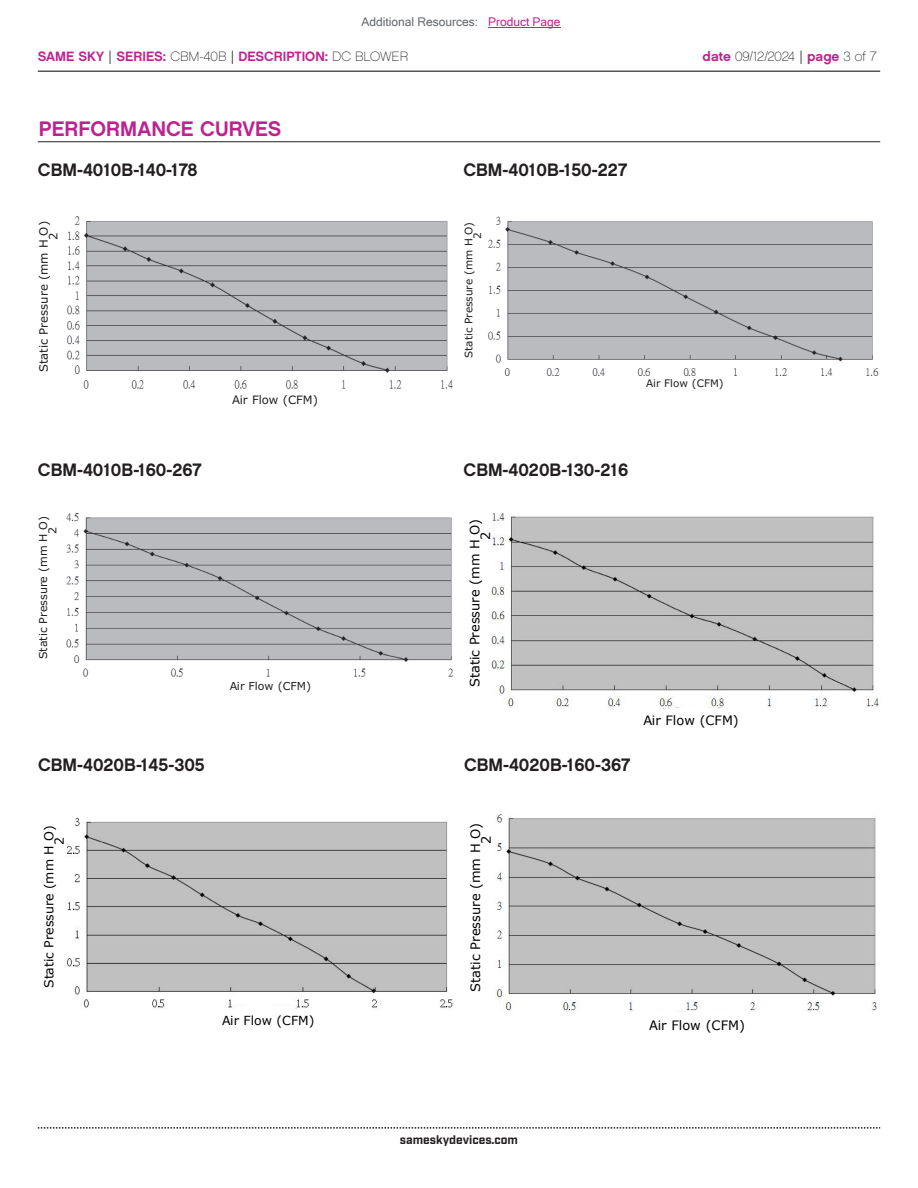
<style>
.page{position:relative;width:918px;height:1188px;background:#fff}
.page>*{position:absolute;margin:0;border:0;box-sizing:border-box;transform-origin:0 0}
.t1{font:21px "Chalet New York Nineteen Sixty";color:#bd238f}
.t2{font:18px "Chalet New York Nineteen Sixty";color:#231f20}
.t3{font:13.5px "Chalet New York Nineteen Sixty";color:#bd238f}
.t4{font:13.5px "Chalet Paris Nineteen Sixty";letter-spacing:-.005em;color:#231f20}
.t5{font:12.9px/10.6px "Verdana";color:#000}
.t6{font:12.45px/10.4px "Verdana";color:#000}
.t7{font:12px "Microsoft Sans Serif";color:#63676b}
.t8{font:700 12px "Industry";color:#231f20}
.t9{font:11.55px/9.6px "Verdana";color:#231f20}
.t10{font:10.95px/9px "Verdana";color:#231f20}
.t11{font:10.5px/8.6px "Verdana";color:#231f20}
.s1{color:#bd238f}
.s2{font-family:"Industry";color:#231f20}
.s3{font-family:"Chalet Paris Nineteen Sixty";color:#231f20}
.s4{font-family:"Chalet New York Nineteen Sixty";color:#bd238f}
.s5{font-family:"Industry"}
</style>
<div class="page">
<hr style="left:38px;top:71px;width:842px;height:1px;background:#231f20">
<svg style="left:38px;top:1127px;width:842px;height:2px"></svg>
<hr style="left:38px;top:141px;width:842px;height:1px;background:#231f20">
<img style="left:66px;top:513px;width:388px;height:164px">
<img style="left:488px;top:216px;width:391px;height:160px">
<img style="left:67px;top:216px;width:386px;height:173px">
<img style="left:492px;top:513px;width:387px;height:195px">
<img style="left:495px;top:814px;width:383px;height:198px">
<img style="left:66px;top:817px;width:387px;height:193px">
<hr style="left:488px;top:27px;width:73px;height:1px;background:#bd238f">
<p class="t7" style="left:362px;top:15px;width:201px">Additional Resources: <span class="s1">Product Page</span></p>
<p class="t3" style="left:38px;top:47px;width:372px">SAME SKY <span class="s2">|</span> SERIES: <span class="s3">CBM-40B</span> <span class="s2">|</span> DESCRIPTION: <span class="s3">DC BLOWER</span></p>
<p class="t4" style="left:703px;top:48px;width:176px"><span class="s4">date</span> 09/12/2024 <span class="s5">|</span> <span class="s4">page</span> 3 of 7</p>
<p class="t1" style="left:39px;top:115px;width:244px">PERFORMANCE CURVES</p>
<p class="t2" style="left:38px;top:158px;width:161px">CBM-4010B-140-178</p>
<p class="t2" style="left:464px;top:158px;width:165px">CBM-4010B-150-227</p>
<p class="t9" style="left:39px;top:240px;width:20px;text-indent:-133px;rotate:-90deg">Static Pressure (mm H O)<br>2</p>
<p class="t11" style="left:464px;top:239px;width:18px;text-indent:-120px;rotate:-90deg">Static Pressure (mm H O)<br>2</p>
<p class="t11" style="left:646px;top:379px;width:79px">Air Flow (CFM)</p>
<p class="t9" style="left:232px;top:395px;width:87px">Air Flow (CFM)</p>
<p class="t2" style="left:38px;top:458px;width:165px">CBM-4010B-160-267</p>
<p class="t2" style="left:464px;top:458px;width:166px">CBM-4020B-130-216</p>
<p class="t10" style="left:39px;top:534px;width:19px;text-indent:-126px;rotate:-90deg">Static Pressure (mm H O)<br>2</p>
<p class="t10" style="left:230px;top:681px;width:83px">Air Flow (CFM)</p>
<p class="t5" style="left:469px;top:540px;width:22px;text-indent:-147px;rotate:-90deg">Static Pressure (mm H O)<br>2</p>
<p class="t5" style="left:643px;top:715px;width:97px">Air Flow (CFM)</p>
<p class="t2" style="left:38px;top:753px;width:168px">CBM-4020B-145-305</p>
<p class="t2" style="left:464px;top:753px;width:168px">CBM-4020B-160-367</p>
<p class="t6" style="left:44px;top:845px;width:21px;text-indent:-143px;rotate:-90deg">Static Pressure (mm H O)<br>2</p>
<p class="t5" style="left:470px;top:844px;width:22px;text-indent:-148px;rotate:-90deg">Static Pressure (mm H O)<br>2</p>
<p class="t6" style="left:222px;top:1015px;width:94px">Air Flow (CFM)</p>
<p class="t5" style="left:649px;top:1020px;width:97px">Air Flow (CFM)</p>
<p class="t8" style="left:400px;top:1132px;width:120px">sameskydevices.com</p>
</div>
